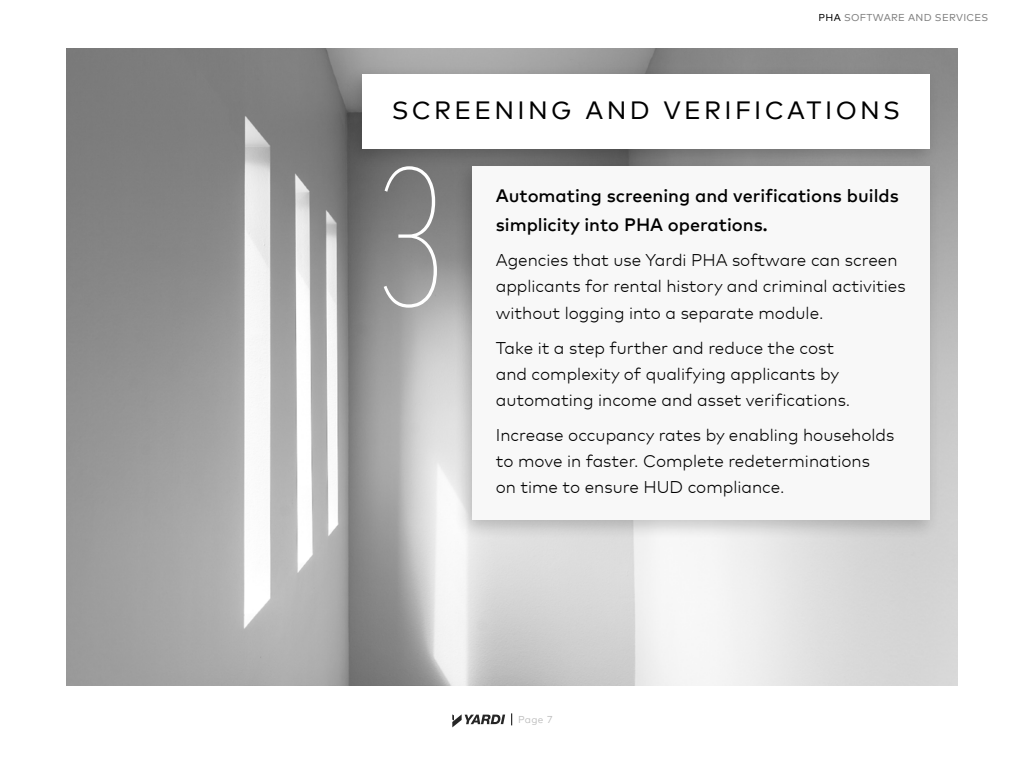
<style>
.page{position:relative;width:1024px;height:768px;background:#fff}
.page>*{position:absolute;margin:0;border:0;box-sizing:border-box;transform-origin:0 0}
.t1{font:100 condensed 200px "Mark Offc Pro";color:#fff}
.t2{font:25px "Mark Offc Pro";letter-spacing:.135em;color:#000}
.t3{font:500 18px/29px "Mark Offc Pro";color:#000}
.t4{font:300 17px/26px "Mark Offc Pro";color:#000}
.t5{font:10px "Mark Offc Pro";letter-spacing:.03em;color:#7f7f7f}
.t6{font:10px "Mark Offc Pro";color:#bfbfbf}
.s1{color:#000}
</style>
<div class="page">
<img style="left:66px;top:48px;width:892px;height:637px">
<svg style="left:452px;top:714px;width:53px;height:13px"></svg>
<svg style="left:511px;top:713px;width:1px;height:12px"></svg>
<div style="left:454px;top:158px;width:487px;height:383px;background:#000;opacity:.19"></div>
<div style="left:472px;top:166px;width:458px;height:354px;background:#f8f8f8"></div>
<div style="left:344px;top:65px;width:596px;height:104px;background:#000;opacity:.19"></div>
<div style="left:362px;top:74px;width:568px;height:75px;background:#fff"></div>
<p class="t5" style="left:819px;top:10px;width:171px"><span class="s1">PHA</span> SOFTWARE AND SERVICES</p>
<h2 class="t2" style="left:392px;top:91px;width:510px">SCREENING AND VERIFICATIONS</h2>
<h1 class="t1" style="left:374px;top:99px;width:79px">3</h1>
<p class="t3" style="left:496px;top:180px;width:405px">Automating screening and verifications builds simplicity into PHA operations.</p>
<p class="t4" style="left:496px;top:245px;width:411px;line-height:26.5px">Agencies that use Yardi PHA software can screen applicants for rental history and criminal activities without logging into a separate module.</p>
<p class="t4" style="left:496px;top:334px;width:356px">Take it a step further and reduce the cost and complexity of qualifying applicants by automating income and asset verifications.</p>
<p class="t4" style="left:496px;top:421px;width:400px">Increase occupancy rates by enabling households to move in faster. Complete redeterminations on time to ensure HUD compliance.</p>
<p class="t6" style="left:518px;top:712px;width:36px">Page 7</p>
</div>
